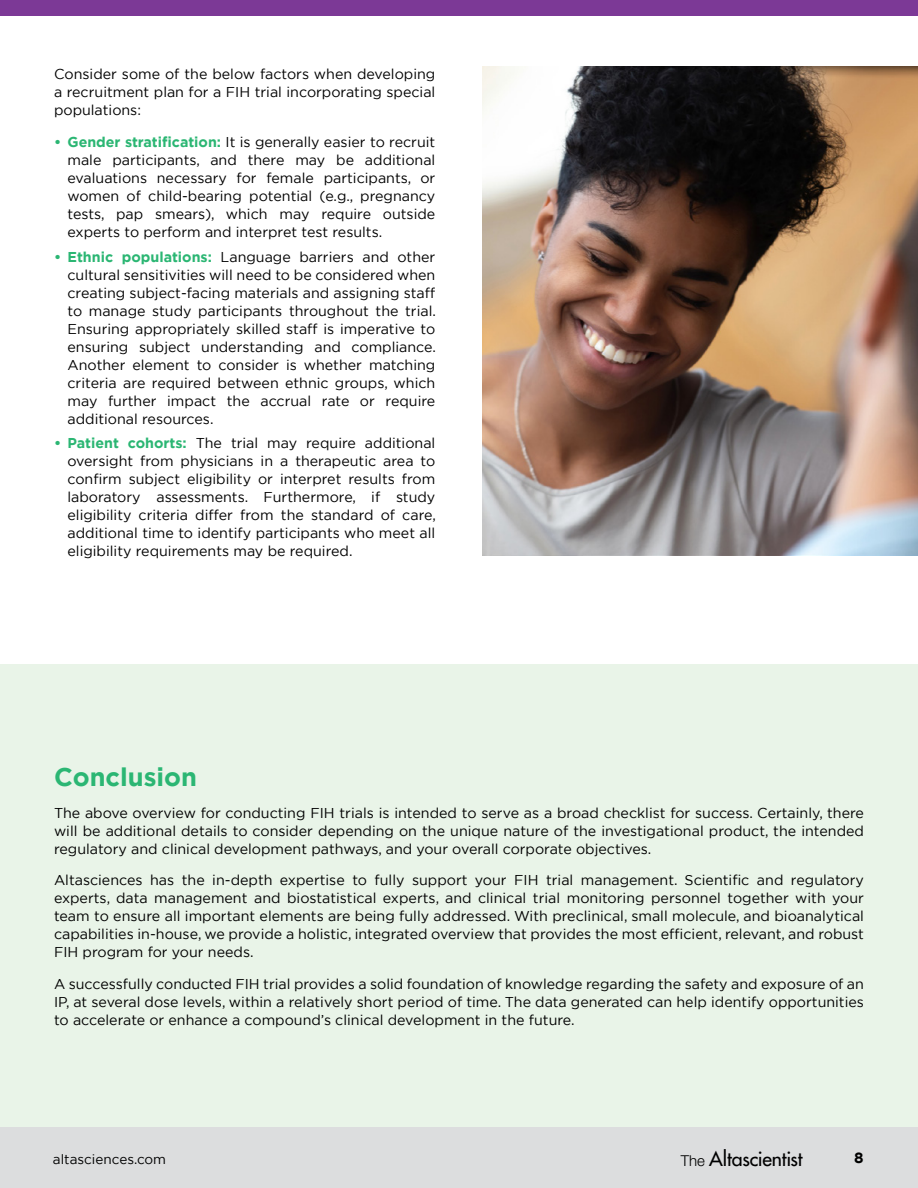
<style>
.page{position:relative;width:918px;height:1188px;background:#fff}
.page>*{position:absolute;margin:0;border:0;box-sizing:border-box;transform-origin:0 0}
.Subtitle{font:700 25.5px "Gotham";color:#2bb673}
.t1{font:500 19.5px "Futura Std";letter-spacing:-.01em;color:#000}
.t2{font:700 15px "Gotham";color:#000}
.Body{font:14.25px/18px "Gotham";color:#000;text-align:justify}
.Bullet{font:14.25px/18px "Gotham";color:#000;text-align:justify}
.t3{font:13.5px "Gotham";color:#000}
.s1{font-weight:700;color:#2bb673}
.s2{font-family:"Helvetica Neue LT Std";font-weight:300;font-size:15px}
</style>
<div class="page">
<div style="left:0;top:1125px;width:918px;height:63px;background:#dcddde"></div>
<div style="left:0;top:664px;width:918px;height:462px;background:#e9f4e8"></div>
<div style="left:0;top:0;width:918px;height:15px;background:#7c3996"></div>
<img style="left:483px;top:67px;width:435px;height:488px">
<p class="Body" style="left:54px;top:65px;width:383px">Consider some of the below factors when developing a recruitment plan for a FIH trial incorporating special populations:</p>
<p class="Bullet" style="left:68px;top:133px;width:369px;text-indent:-14px"><span class="s1">• Gender stratification:</span> It is generally easier to recruit male participants, and there may be additional evaluations necessary for female participants, or women of child-bearing potential (e.g., pregnancy tests, pap smears), which may require outside experts to perform and interpret test results.</p>
<p class="Bullet" style="left:68px;top:247px;width:370px;text-indent:-14px"><span class="s1">• Ethnic populations:</span> Language barriers and other cultural sensitivities will need to be considered when creating subject-facing materials and assigning staff to manage study participants throughout the trial.<br>Ensuring appropriately skilled staff is imperative to ensuring subject understanding and compliance.<br>Another element to consider is whether matching criteria are required between ethnic groups, which may further impact the accrual rate or require additional resources.</p>
<p class="Bullet" style="left:68px;top:434px;width:370px;text-indent:-14px"><span class="s1">• Patient cohorts:</span> The trial may require additional oversight from physicians in a therapeutic area to confirm subject eligibility or interpret results from laboratory assessments. Furthermore, if study eligibility criteria differ from the standard of care, additional time to identify participants who meet all eligibility requirements may be required.</p>
<h2 class="Subtitle" style="left:54px;top:760px;width:145px">Conclusion</h2>
<p class="Body" style="left:54px;top:803px;width:812px">The above overview for conducting FIH trials is intended to serve as a broad checklist for success. Certainly, there will be additional details to consider depending on the unique nature of the investigational product, the intended regulatory and clinical development pathways, and your overall corporate objectives.</p>
<p class="Body" style="left:54px;top:871px;width:812px">Altasciences has the in-depth expertise to fully support your FIH trial management. Scientific and regulatory experts, data management and biostatistical experts, and clinical trial monitoring personnel together with your team to ensure all important elements are being fully addressed. With preclinical, small molecule, and bioanalytical capabilities in-house, we provide a holistic, integrated overview that provides the most efficient, relevant, and robust FIH program for your needs.</p>
<p class="Body" style="left:54px;top:974px;width:812px">A successfully conducted FIH trial provides a solid foundation of knowledge regarding the safety and exposure of an IP, at several dose levels, within a relatively short period of time. The data generated can help identify opportunities to accelerate or enhance a compound’s clinical development in the future.</p>
<p class="t3" style="left:53px;top:1151px;width:115px">altasciences.com</p>
<p class="t1" style="left:681px;top:1147px;width:123px"><span class="s2">The</span> Altascientist</p>
<p class="t2" style="left:854px;top:1147px;width:11px">8</p>
</div>
